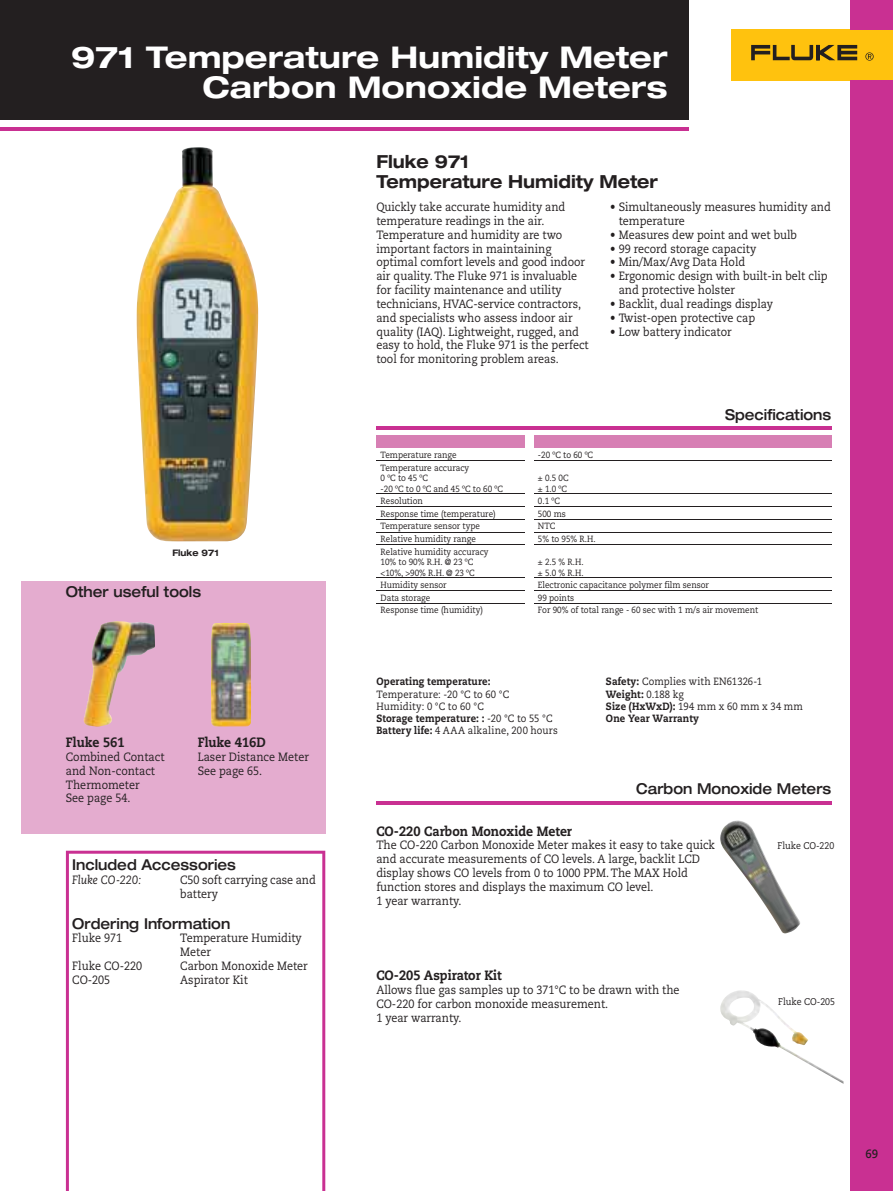
<style>
.page{position:relative;width:893px;height:1191px;background:#fff}
.page>*{position:absolute;margin:0;border:0;box-sizing:border-box;transform-origin:0 0}
.t1{font:700 expanded 30px/30px "Helvetica Neue LT Std";color:#fff;text-align:right}
.t2{font:700 expanded 18px/20.7px "Helvetica Neue LT Std";color:#231f20;scale:.9 1}
.t3{font:500 expanded 15px "Helvetica Neue LT Std";color:#231f20;scale:.9 1}
.t4{font:800 13.5px "Caecilia LT Std";color:#231f20;scale:.9 1}
.t5{font:12px/13.8px "Caecilia LT Std";color:#231f20;scale:.9 1}
.t6{font:italic 12px "Caecilia LT Std";color:#231f20;scale:.9 1}
.t7{font:700 12px "Caecilia LT Std";color:#231f20;scale:.9 1}
.t8{font:10.5px/12.1px "Caecilia LT Std";letter-spacing:.025em;color:#231f20;scale:.9 1}
.t9{font:800 10.5px "Caecilia LT Std";letter-spacing:.015em;color:#231f20;scale:.9 1}
.t10{font:9.75px "Caecilia LT Std";color:#231f20;scale:.9 1}
.t11{font:9px/10.4px "Caecilia LT Std";color:#231f20;scale:.9 1}
.t12{font:700 expanded 9px "Helvetica Neue LT Std";color:#231f20;scale:.9 1}
.s1{font-weight:800}
</style>
<div class="page">
<div style="left:731px;top:30px;width:162px;height:51px;background:#ffc20e"></div>
<hr style="left:0;top:128px;width:689px;height:3px;background:#c93092">
<svg style="left:751px;top:45px;width:106px;height:15px"></svg>
<svg style="left:865px;top:52px;width:9px;height:9px"></svg>
<img style="left:137px;top:147px;width:121px;height:394px">
<hr style="left:376px;top:801px;width:455px;height:3px;background:#c93092">
<svg style="left:66px;top:850px;width:259px;height:340px"></svg>
<hr style="left:376px;top:427px;width:455px;height:3px;background:#c93092">
<div style="left:534px;top:435px;width:297px;height:13px;background:#d77fb4"></div>
<img style="left:720px;top:820px;width:80px;height:113px">
<div style="left:21px;top:581px;width:304px;height:252px;background:#e4accf"></div>
<img style="left:720px;top:990px;width:123px;height:93px">
<img style="left:84px;top:621px;width:71px;height:105px">
<img style="left:211px;top:623px;width:40px;height:103px">
<div style="left:376px;top:435px;width:149px;height:13px;background:#d77fb4"></div>
<div style="left:850px;top:81px;width:43px;height:1109px;background:#c93092"></div>
<div style="left:850px;top:0;width:43px;height:30px;background:#c93092"></div>
<div style="left:0;top:0;width:43px;height:119px;background:#231f20"></div>
<div style="left:43px;top:0;width:646px;height:119px;background:#231f20"></div>
<hr style="left:376px;top:461px;width:455px;height:1px;background:#231f20">
<hr style="left:376px;top:493px;width:455px;height:1px;background:#231f20">
<hr style="left:376px;top:506px;width:455px;height:1px;background:#231f20">
<hr style="left:376px;top:519px;width:455px;height:1px;background:#231f20">
<hr style="left:376px;top:532px;width:455px;height:1px;background:#231f20">
<hr style="left:376px;top:544px;width:455px;height:1px;background:#231f20">
<hr style="left:376px;top:577px;width:455px;height:1px;background:#231f20">
<hr style="left:376px;top:590px;width:455px;height:1px;background:#231f20">
<hr style="left:376px;top:603px;width:455px;height:1px;background:#231f20">
<div style="left:525px;top:435px;width:9px;height:235px;background:#fff"></div>
<h1 class="t1" style="left:71px;top:46px;width:598px">971 Temperature Humidity Meter<br>Carbon Monoxide Meters</h1>
<h2 class="t2" style="left:376px;top:153px;width:314px">Fluke 971<br>Temperature Humidity Meter</h2>
<p class="t5" style="left:376px;top:201px;width:238px">Quickly take accurate humidity and temperature readings in the air.<br>Temperature and humidity are two important factors in maintaining optimal comfort levels and good indoor air quality. The Fluke 971 is invaluable for facility maintenance and utility technicians, HVAC-service contractors, and specialists who assess indoor air quality (IAQ). Lightweight, rugged, and easy to hold, the Fluke 971 is the perfect tool for monitoring problem areas.</p>
<p class="t5" style="left:619px;top:201px;width:237px;text-indent:-8px">• Simultaneously measures humidity and temperature</p>
<p class="t5" style="left:610px;top:228px;width:209px">• Measures dew point and wet bulb</p>
<p class="t5" style="left:610px;top:242px;width:164px">• 99 record storage capacity</p>
<p class="t5" style="left:610px;top:256px;width:152px">• Min/Max/Avg Data Hold</p>
<p class="t5" style="left:619px;top:270px;width:234px;text-indent:-8px">• Ergonomic design with built-in belt clip and protective holster</p>
<p class="t5" style="left:610px;top:297px;width:182px">• Backlit, dual readings display</p>
<p class="t5" style="left:610px;top:311px;width:163px">• Twist-open protective cap</p>
<p class="t5" style="left:610px;top:325px;width:137px">• Low battery indicator</p>
<p class="t12" style="left:172px;top:549px;width:53px">Fluke 971</p>
<p class="t3" style="left:66px;top:586px;width:152px">Other useful tools</p>
<p class="t4" style="left:66px;top:735px;width:67px">Fluke 561</p>
<p class="t5" style="left:66px;top:750px;width:111px">Combined Contact and Non-contact<br>Thermometer<br>See page 54.</p>
<p class="t4" style="left:198px;top:735px;width:77px">Fluke 416D</p>
<p class="t5" style="left:198px;top:750px;width:125px">Laser Distance Meter<br>See page 65.</p>
<p class="t3" style="left:72px;top:859px;width:183px">Included Accessories</p>
<p class="t6" style="left:72px;top:873px;width:78px">Fluke CO-220:</p>
<p class="t5" style="left:180px;top:873px;width:152px">C50 soft carrying case and battery</p>
<p class="t3" style="left:72px;top:918px;width:177px">Ordering Information</p>
<p class="t5" style="left:72px;top:932px;width:57px">Fluke 971</p>
<p class="t5" style="left:180px;top:932px;width:137px">Temperature Humidity<br>Meter</p>
<p class="t5" style="left:72px;top:959px;width:79px">Fluke CO-220</p>
<p class="t5" style="left:180px;top:959px;width:143px">Carbon Monoxide Meter</p>
<p class="t5" style="left:72px;top:973px;width:44px">CO-205</p>
<p class="t5" style="left:180px;top:973px;width:77px">Aspirator Kit</p>
<p class="t3" style="left:725px;top:409px;width:119px">Specifications</p>
<p class="t11" style="left:381px;top:450px;width:86px">Temperature range</p>
<p class="t11" style="left:538px;top:450px;width:63px">-20 ºC to 60 ºC</p>
<p class="t11" style="left:381px;top:463px;width:137px">Temperature accuracy<br>0 ºC to 45 ºC<br>-20 ºC to 0 ºC and 45 ºC to 60 ºC</p>
<p class="t11" style="left:538px;top:473px;width:36px">± 0.5 0C ± 1.0 ºC</p>
<p class="t11" style="left:381px;top:496px;width:49px">Resolution</p>
<p class="t11" style="left:538px;top:496px;width:26px">0.1 ºC</p>
<p class="t11" style="left:381px;top:509px;width:129px">Response time (temperature)</p>
<p class="t11" style="left:538px;top:509px;width:33px">500 ms</p>
<p class="t11" style="left:381px;top:521px;width:112px">Temperature sensor type</p>
<p class="t11" style="left:538px;top:521px;width:21px">NTC</p>
<p class="t11" style="left:381px;top:534px;width:107px">Relative humidity range</p>
<p class="t11" style="left:538px;top:534px;width:66px">5% to 95% R.H.</p>
<p class="t11" style="left:381px;top:547px;width:121px">Relative humidity accuracy<br>10% to 90% R.H. @ 23 ºC &lt;10%, &gt;90% R.H. @ 23 ºC</p>
<p class="t11" style="left:538px;top:557px;width:52px">± 2.5 % R.H. ± 5.0 % R.H.</p>
<p class="t11" style="left:381px;top:580px;width:75px">Humidity sensor</p>
<p class="t11" style="left:538px;top:580px;width:192px">Electronic capacitance polymer film sensor</p>
<p class="t11" style="left:381px;top:593px;width:57px">Data storage</p>
<p class="t11" style="left:538px;top:593px;width:42px">99 points</p>
<p class="t11" style="left:381px;top:605px;width:115px">Response time (humidity)</p>
<p class="t11" style="left:538px;top:605px;width:246px">For 90% of total range - 60 sec with 1 m/s air movement</p>
<p class="t9" style="left:376px;top:676px;width:128px">Operating temperature:</p>
<p class="t8" style="left:376px;top:688px;width:203px">Temperature: -20 °C to 60 °C<br>Humidity: 0 °C to 60 °C<br><span class="s1">Storage temperature: :</span> -20 °C to 55 °C<br><span class="s1">Battery life:</span> 4 AAA alkaline, 200 hours</p>
<p class="t8" style="left:606px;top:676px;width:220px"><span class="s1">Safety:</span> Complies with EN61326-1<br><span class="s1">Weight:</span> 0.188 kg<br><span class="s1">Size (HxWxD):</span> 194 mm x 60 mm x 34 mm<br><span class="s1">One Year Warranty</span></p>
<p class="t3" style="left:636px;top:783px;width:218px">Carbon Monoxide Meters</p>
<p class="t4" style="left:376px;top:824px;width:219px">CO-220 Carbon Monoxide Meter</p>
<p class="t5" style="left:376px;top:839px;width:378px">The CO-220 Carbon Monoxide Meter makes it easy to take quick and accurate measurements of CO levels. A large, backlit LCD display shows CO levels from 0 to 1000 PPM. The MAX Hold function stores and displays the maximum CO level.<br>1 year warranty.</p>
<p class="t4" style="left:376px;top:968px;width:141px">CO-205 Aspirator Kit</p>
<p class="t5" style="left:376px;top:983px;width:338px">Allows flue gas samples up to 371°C to be drawn with the<br>CO-220 for carbon monoxide measurement.<br>1 year warranty.</p>
<p class="t10" style="left:777px;top:841px;width:65px">Fluke CO-220</p>
<p class="t10" style="left:778px;top:996px;width:65px">Fluke CO-205</p>
<p class="t7" style="left:865px;top:1147px;width:16px">69</p>
</div>
